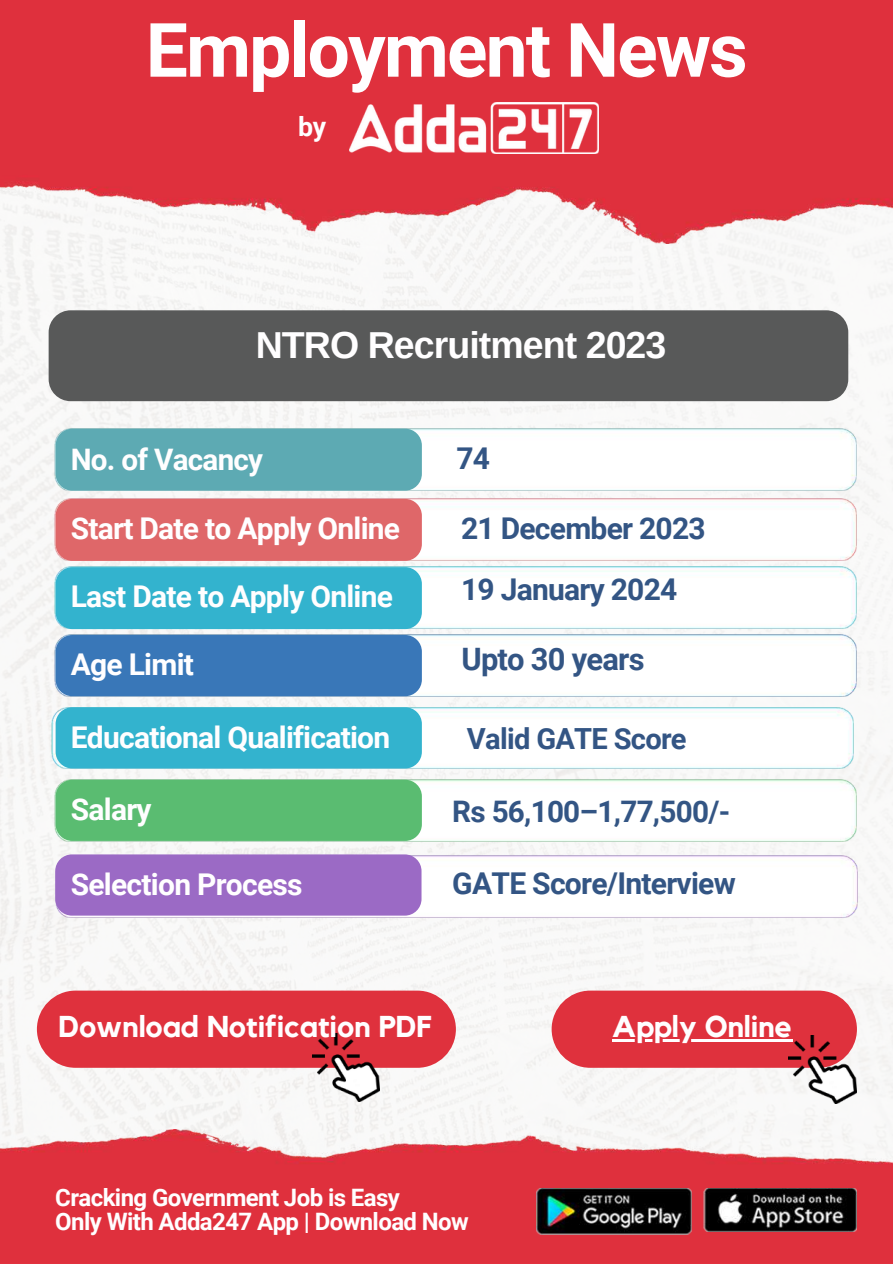
<style>
.page{position:relative;width:893px;height:1264px;background:#fff}
.page>*{position:absolute;margin:0;border:0;box-sizing:border-box;transform-origin:0 0}
.t1{font:700 75px "Roboto";letter-spacing:-.025em;color:#fffeff}
.t2{font:700 37.5px "Arimo";letter-spacing:-.025em;color:#fffeff}
.t3{font:700 30.9px "Roboto";letter-spacing:-.025em;color:#335584}
.t4{font:700 30px "Roboto";letter-spacing:-.025em;color:#fffeff}
.t5{font:700 30px "Roboto";letter-spacing:-.025em;color:#335584}
.t6{font:700 30px "Kollektif";color:#fffeff}
.t7{font:700 29.7px "Roboto";letter-spacing:-.025em;color:#335584}
.t8{font:700 29.7px "Roboto";letter-spacing:-.025em;color:#fffeff}
.t9{font:700 29.1px "Roboto";letter-spacing:-.025em;color:#335584}
.t10{font:700 26.7px "Roboto";color:#fffeff}
.t11{font:700 24px/23.7px "Roboto";letter-spacing:-.025em;color:#fffeff}
</style>
<div class="page">
<img style="left:0;top:244px;width:892px;height:885px">
<img style="left:0;top:0;width:892px;height:244px">
<img style="left:0;top:1129px;width:892px;height:134px">
<img style="left:350px;top:102px;width:248px;height:52px">
<img style="left:55px;top:428px;width:801px;height:62px">
<div style="left:56px;top:428px;width:366px;height:62px;background:#5daab3;border-radius:17px"></div>
<div style="left:49px;top:310px;width:799px;height:91px;background:#585959;border-radius:22px"></div>
<img style="left:55px;top:498px;width:801px;height:62px">
<div style="left:56px;top:499px;width:366px;height:62px;background:#df6769;border-radius:17px"></div>
<img style="left:55px;top:567px;width:801px;height:61px">
<div style="left:56px;top:567px;width:366px;height:62px;background:#33b3ce;border-radius:17px"></div>
<img style="left:55px;top:634px;width:801px;height:62px">
<div style="left:56px;top:635px;width:366px;height:61px;background:#3977b8;border-radius:17px"></div>
<img style="left:52px;top:707px;width:801px;height:62px">
<div style="left:56px;top:707px;width:366px;height:61px;background:#33b3ce;border-radius:17px"></div>
<img style="left:55px;top:779px;width:801px;height:62px">
<div style="left:56px;top:779px;width:366px;height:62px;background:#5abc71;border-radius:17px"></div>
<img style="left:56px;top:855px;width:801px;height:62px">
<div style="left:55px;top:854px;width:366px;height:61px;background:#9b6ac5;border-radius:17px"></div>
<img style="left:703px;top:1187px;width:153px;height:44px">
<img style="left:536px;top:1187px;width:155px;height:47px">
<div style="left:37px;top:990px;width:419px;height:77px;background:#df313d;border-radius:39px"></div>
<div style="left:551px;top:990px;width:305px;height:77px;background:#df313d;border-radius:39px"></div>
<img style="left:312px;top:1033px;width:68px;height:68px">
<hr style="left:612px;top:1039px;width:180px;height:2px;background:#fffeff">
<img style="left:788px;top:1035px;width:68px;height:68px">
<h1 class="t1" style="left:146px;top:7px;width:603px">Employment News</h1>
<p class="t10" style="left:298px;top:112px;width:29px">by</p>
<p class="t2" style="left:256px;top:324px;width:412px">NTRO Recruitment 2023</p>
<p class="t8" style="left:71px;top:443px;width:194px">No. of Vacancy</p>
<p class="t4" style="left:71px;top:511px;width:331px">Start Date to Apply Online</p>
<p class="t5" style="left:461px;top:511px;width:246px">21 December 2023</p>
<p class="t4" style="left:71px;top:579px;width:324px">Last Date to Apply Online</p>
<p class="t5" style="left:461px;top:572px;width:218px">19 January 2024</p>
<p class="t4" style="left:71px;top:647px;width:125px">Age Limit</p>
<p class="t3" style="left:461px;top:642px;width:184px">Upto 30 years</p>
<p class="t5" style="left:456px;top:441px;width:35px">74</p>
<p class="t4" style="left:71px;top:719px;width:321px">Educational Qualification</p>
<p class="t9" style="left:467px;top:722px;width:221px">Valid GATE Score</p>
<p class="t4" style="left:71px;top:792px;width:82px">Salary</p>
<p class="t7" style="left:452px;top:794px;width:279px">Rs 56,100–1,77,500/-</p>
<p class="t4" style="left:71px;top:867px;width:233px">Selection Process</p>
<p class="t5" style="left:452px;top:865px;width:285px">GATE Score/Interview</p>
<p class="t6" style="left:58px;top:1012px;width:374px">Download Notification PDF</p>
<p class="t6" style="left:612px;top:1012px;width:182px">Apply Online</p>
<p class="t11" style="left:55px;top:1186px;width:415px">Cracking Government Job is Easy<br>Only With Adda247 App | Download Now</p>
</div>
